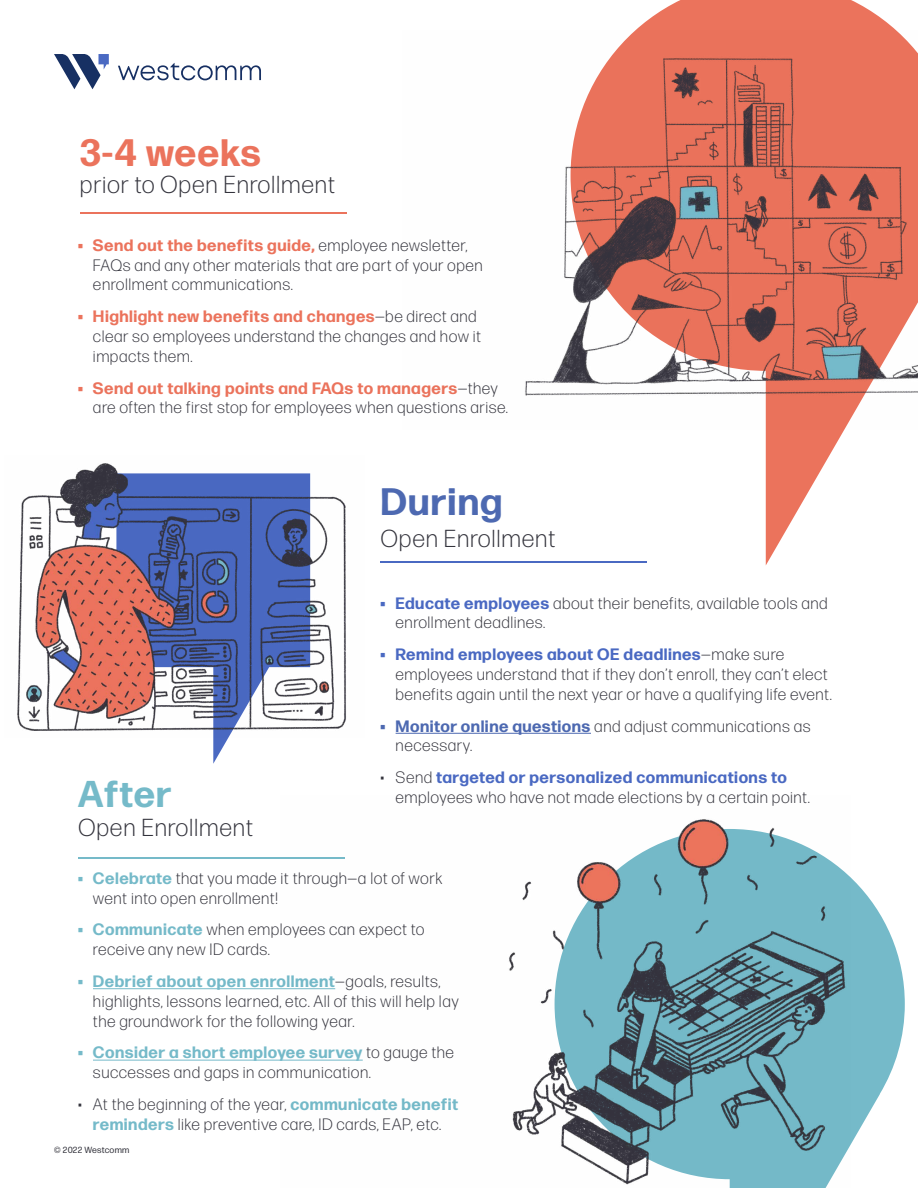
<style>
.page{position:relative;width:918px;height:1188px;background:#fff}
.page>*{position:absolute;margin:0;border:0;box-sizing:border-box;transform-origin:0 0}
.t1{font:700 38.25px "Forma DJR Text";letter-spacing:.02em;color:#eb735c}
.t2{font:700 38.25px "Forma DJR Text";letter-spacing:.03em;color:#4d69b1}
.t3{font:700 37.35px "Forma DJR Text";letter-spacing:.02em;color:#75bac9}
.t4{font:300 24.6px "Forma DJR Text";letter-spacing:.03em;color:#33333c}
.t5{font:300 16.5px/19.8px "Forma DJR Text";letter-spacing:.03em;color:#33333c}
.t6{font:8.85px "Forma DJR Text";letter-spacing:.025em;color:#33333c}
.s1{font-weight:700;color:#eb735c}
.s2{font-weight:700;color:#4a69c2}
.s3{font-weight:700;color:#4d69b1}
.s4{font-weight:700;color:#75bac9}
</style>
<div class="page">
<svg style="left:850px;top:877px;width:55px;height:269px;fill:#75bac9"></svg>
<svg style="left:636px;top:0;width:260px;height:565px"></svg>
<hr style="left:93px;top:988px;width:242px;height:1px;background:#75bac9">
<hr style="left:93px;top:1060px;width:270px;height:1px;background:#75bac9">
<hr style="left:396px;top:733px;width:195px;height:1px;background:#4d69b1">
<img style="left:525px;top:30px;width:393px;height:400px">
<svg style="left:54px;top:54px;width:55px;height:35px"></svg>
<svg style="left:118px;top:63px;width:143px;height:17px"></svg>
<img style="left:17px;top:463px;width:329px;height:275px">
<img style="left:280px;top:819px;width:570px;height:369px">
<hr style="left:80px;top:212px;width:266px;height:2px;background:#eb735c">
<hr style="left:381px;top:561px;width:266px;height:2px;background:#4a69c2">
<hr style="left:78px;top:857px;width:266px;height:2px;background:#75bac9">
<h1 class="t1" style="left:80px;top:123px;width:182px">3-4 weeks</h1>
<h3 class="t4" style="left:80px;top:170px;width:257px">prior to Open Enrollment</h3>
<p class="t5" style="left:93px;top:235px;width:391px;text-indent:-15px"><span class="s1">• Send out the benefits guide,</span> employee newsletter,<br>FAQs and any other materials that are part of your open enrollment communications.</p>
<p class="t5" style="left:93px;top:306px;width:390px;text-indent:-15px"><span class="s1">• Highlight new benefits and changes</span>—be direct and clear so employees understand the changes and how it impacts them.</p>
<p class="t5" style="left:93px;top:378px;width:416px;text-indent:-15px"><span class="s1">• Send out talking points and FAQs to managers</span>—they are often the first stop for employees when questions arise.</p>
<h2 class="t3" style="left:78px;top:765px;width:95px">After</h2>
<h3 class="t4" style="left:78px;top:813px;width:176px">Open Enrollment</h3>
<h1 class="t2" style="left:381px;top:473px;width:123px">During</h1>
<h3 class="t4" style="left:381px;top:524px;width:176px">Open Enrollment</h3>
<p class="t5" style="left:396px;top:593px;width:434px;text-indent:-15px"><span class="s2">• Educate employees</span> about their benefits, available tools and enrollment deadlines.</p>
<p class="t5" style="left:396px;top:644px;width:438px;text-indent:-15px"><span class="s2">• Remind employees about OE deadlines</span>—make sure employees understand that if they don’t enroll, they can’t elect benefits again until the next year or have a qualifying life event.</p>
<p class="t5" style="left:396px;top:716px;width:416px;text-indent:-15px"><span class="s3">• Monitor online questions</span> and adjust communications as necessary.</p>
<p class="t5" style="left:396px;top:767px;width:416px;text-indent:-15px">• Send <span class="s2">targeted or personalized communications to </span>employees who have not made elections by a certain point.</p>
<p class="t5" style="left:93px;top:868px;width:351px;text-indent:-15px"><span class="s4">• Celebrate</span> that you made it through—a lot of work went into open enrollment!</p>
<p class="t5" style="left:93px;top:920px;width:333px;text-indent:-15px"><span class="s4">• Communicate</span> when employees can expect to receive any new ID cards.</p>
<p class="t5" style="left:93px;top:971px;width:367px;text-indent:-15px"><span class="s4">• Debrief about open enrollment</span>—goals, results, highlights, lessons learned, etc. All of this will help lay the groundwork for the following year.</p>
<p class="t5" style="left:93px;top:1042px;width:363px;text-indent:-15px"><span class="s4">• Consider a short employee survey</span> to gauge the successes and gaps in communication.</p>
<p class="t5" style="left:78px;top:1094px;width:382px;text-align:center">• At the beginning of the year, <span class="s4">communicate benefit reminders</span> like preventive care, ID cards, EAP, etc.</p>
<p class="t6" style="left:54px;top:1143px;width:77px">© 2022 Westcomm</p>
</div>
